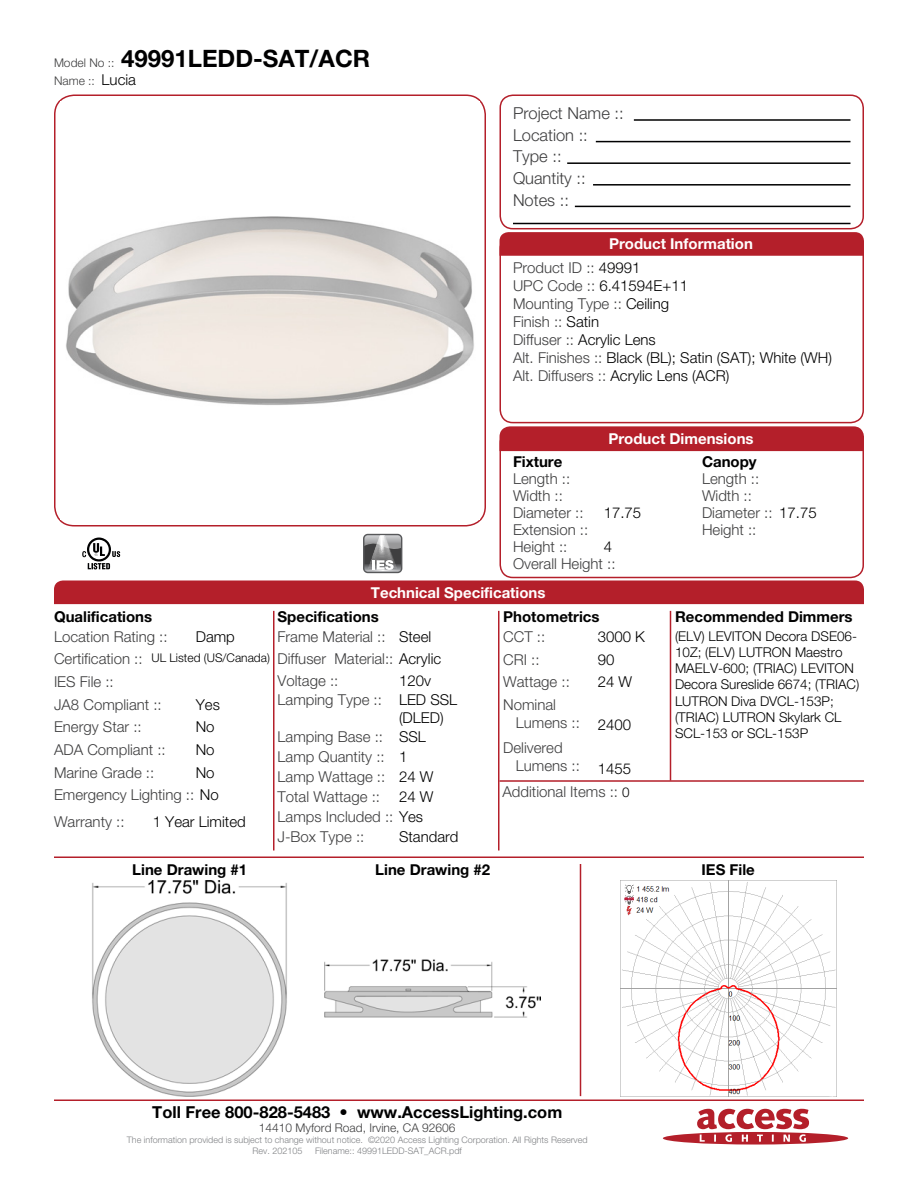
<style>
.page{position:relative;width:918px;height:1188px;background:#fff}
.page>*{position:absolute;margin:0;border:0;box-sizing:border-box;transform-origin:0 0}
.t1{font:700 24px "Helvetica Neue LT Std";color:#000001}
.Left_Justify{font:300 16.5px "Helvetica Neue LT Std";color:#3e3e3f}
.t2{font:700 16.5px "Helvetica Neue LT Std";color:#000001}
.Left_Justify-2{font:300 15px/18px "Helvetica Neue LT Std";color:#3e3e3f}
.Left_Justify-3{font:300 15px/18px "Helvetica Neue LT Std";color:#000001}
.Left_Justify-4{font:700 15px "Helvetica Neue LT Std";color:#000001}
.t3{font:700 15px "Helvetica Neue LT Std";color:#fff}
.Left_Justify-5{font:300 13.5px/16.2px "Helvetica Neue LT Std";color:#000001}
.t4{font:300 12px "Helvetica Neue LT Std";color:#3e3e3f}
.Left_Justify-6{font:300 12px "Helvetica Neue LT Std";color:#000001}
.t5{font:300 9px "Helvetica Neue LT Std";color:#808285}
.s1{font-weight:300;font-size:12px;color:#3e3e3f}
.s2{font-size:15px;color:#000001}
.s3{color:#000001}
.s4{color:#3e3e3f}
.s5{font-size:13.5px;color:#000001}
</style>
<div class="page">
<svg style="left:663px;top:1109px;width:185px;height:36px"></svg>
<div style="left:499px;top:94px;width:365px;height:135px;border:2px solid #b41f2a;border-radius:13px"></div>
<div style="left:499px;top:235px;width:365px;height:188px;border:2px solid #b41f2a;border-radius:13px"></div>
<div style="left:499px;top:430px;width:365px;height:148px;border:2px solid #b41f2a;border-radius:13px"></div>
<hr style="left:634px;top:119px;width:217px;height:2px;background:#000001">
<hr style="left:596px;top:141px;width:254px;height:1px;background:#000001">
<hr style="left:593px;top:184px;width:258px;height:2px;background:#000001">
<hr style="left:567px;top:162px;width:283px;height:2px;background:#000001">
<hr style="left:575px;top:206px;width:275px;height:1px;background:#000001">
<hr style="left:513px;top:223px;width:337px;height:1px;background:#000001">
<svg style="left:500px;top:232px;width:364px;height:24px;background:#b5232d"></svg>
<div style="left:500px;top:426px;width:364px;height:25px;background:#b41f2a"></div>
<div style="left:54px;top:580px;width:810px;height:24px;background:#b41f2a"></div>
<hr style="left:54px;top:856px;width:810px;height:2px;background:#b41f2a">
<hr style="left:54px;top:1100px;width:810px;height:1px;background:#b41f2a">
<hr style="left:670px;top:611px;width:1px;height:170px;background:#b41f2a">
<hr style="left:580px;top:864px;width:1px;height:232px;background:#b41f2a">
<hr style="left:498px;top:611px;width:2px;height:239px;background:#b41f2a">
<hr style="left:273px;top:611px;width:1px;height:239px;background:#b41f2a">
<div style="left:54px;top:94px;width:432px;height:432px;border:2px solid #b41f2a;border-radius:20px"></div>
<hr style="left:500px;top:780px;width:364px;height:2px;background:#b41f2a">
<img style="left:61px;top:216px;width:418px;height:304px">
<svg style="left:82px;top:538px;width:39px;height:32px"></svg>
<div style="left:363px;top:534px;width:39px;height:39px;border:1px solid #57585a;border-radius:4px"></div>
<svg style="left:363px;top:535px;width:40px;height:37px"></svg>
<img style="left:92px;top:881px;width:195px;height:216px">
<img style="left:325px;top:959px;width:216px;height:59px">
<img style="left:620px;top:881px;width:216px;height:216px">
<p class="t1" style="left:54px;top:44px;width:318px"><span class="s1">Model No ::</span> 49991LEDD-SAT/ACR</p>
<p class="t4" style="left:54px;top:73px;width:84px">Name :: <span class="s2">Lucia</span></p>
<p class="Left_Justify" style="left:513px;top:103px;width:112px">Project Name ::</p>
<p class="Left_Justify" style="left:513px;top:125px;width:76px">Location ::</p>
<p class="Left_Justify" style="left:513px;top:146px;width:50px">Type ::</p>
<p class="Left_Justify" style="left:513px;top:168px;width:74px">Quantity ::</p>
<p class="Left_Justify" style="left:513px;top:190px;width:57px">Notes ::</p>
<p class="t3" style="left:609px;top:235px;width:145px">Product Information</p>
<p class="Left_Justify-2" style="left:513px;top:259px;width:129px">Product ID :: <span class="s3">49991</span></p>
<p class="Left_Justify-3" style="left:513px;top:277px;width:177px"><span class="s4">UPC Code ::</span> 6.41594E+11</p>
<p class="Left_Justify-2" style="left:513px;top:295px;width:158px">Mounting Type :: <span class="s3">Ceiling</span></p>
<p class="Left_Justify-2" style="left:513px;top:313px;width:88px">Finish :: <span class="s3">Satin</span></p>
<p class="Left_Justify-3" style="left:513px;top:331px;width:144px"><span class="s4">Diffuser ::</span> Acrylic Lens</p>
<p class="Left_Justify-3" style="left:513px;top:349px;width:320px"><span class="s4">Alt. Finishes ::</span> Black (BL); Satin (SAT); White (WH)</p>
<p class="Left_Justify-3" style="left:513px;top:367px;width:218px"><span class="s4">Alt. Diffusers ::</span> Acrylic Lens (ACR)</p>
<p class="t3" style="left:608px;top:429px;width:147px">Product Dimensions</p>
<p class="Left_Justify-4" style="left:513px;top:453px;width:51px">Fixture</p>
<p class="Left_Justify-4" style="left:702px;top:453px;width:56px">Canopy</p>
<p class="Left_Justify-2" style="left:513px;top:470px;width:59px">Length ::</p>
<p class="Left_Justify-2" style="left:702px;top:470px;width:59px">Length ::</p>
<p class="Left_Justify-2" style="left:513px;top:487px;width:51px">Width ::</p>
<p class="Left_Justify-2" style="left:513px;top:537px;width:56px">Height ::</p>
<p class="Left_Justify-3" style="left:604px;top:537px;width:10px">4</p>
<p class="Left_Justify-2" style="left:702px;top:487px;width:51px">Width ::</p>
<p class="Left_Justify-2" style="left:513px;top:503px;width:72px">Diameter ::</p>
<p class="Left_Justify-2" style="left:513px;top:520px;width:77px">Extension ::</p>
<p class="Left_Justify-3" style="left:604px;top:503px;width:39px">17.75</p>
<p class="Left_Justify-2" style="left:702px;top:503px;width:116px">Diameter :: <span class="s3">17.75</span></p>
<p class="Left_Justify-2" style="left:702px;top:520px;width:56px">Height ::</p>
<p class="Left_Justify-2" style="left:513px;top:554px;width:104px">Overall Height ::</p>
<p class="t3" style="left:371px;top:583px;width:176px">Technical Specifications</p>
<p class="Left_Justify-4" style="left:54px;top:607px;width:100px">Qualifications</p>
<p class="Left_Justify-4" style="left:503px;top:607px;width:98px">Photometrics</p>
<p class="Left_Justify-4" style="left:675px;top:607px;width:179px">Recommended Dimmers</p>
<p class="Left_Justify-4" style="left:278px;top:607px;width:103px">Specifications</p>
<p class="Left_Justify-3" style="left:399px;top:627px;width:34px">Steel</p>
<p class="Left_Justify-3" style="left:399px;top:671px;width:33px">120v</p>
<p class="Left_Justify-3" style="left:196px;top:627px;width:41px">Damp</p>
<p class="Left_Justify-3" style="left:598px;top:627px;width:49px">3000 K</p>
<p class="Left_Justify-5" style="left:675px;top:628px;width:186px">(ELV) LEVITON Decora DSE06-<br>10Z; (ELV) LUTRON Maestro<br>MAELV-600; (TRIAC) LEVITON<br>Decora Sureslide 6674; (TRIAC)<br>LUTRON Diva DVCL-153P; (TRIAC) LUTRON Skylark CL<br>SCL-153 or SCL-153P</p>
<p class="Left_Justify-2" style="left:54px;top:627px;width:115px">Location Rating ::</p>
<p class="Left_Justify-2" style="left:503px;top:627px;width:43px">CCT ::</p>
<p class="Left_Justify-2" style="left:503px;top:650px;width:38px">CRI ::</p>
<p class="Left_Justify-2" style="left:503px;top:673px;width:68px">Wattage ::</p>
<p class="Left_Justify-2" style="left:516px;top:695px;width:66px;text-indent:-13px">Nominal<br>Lumens ::</p>
<p class="Left_Justify-2" style="left:516px;top:738px;width:66px;text-indent:-13px">Delivered<br>Lumens ::</p>
<p class="Left_Justify-2" style="left:278px;top:627px;width:110px">Frame Material ::</p>
<p class="Left_Justify-2" style="left:278px;top:671px;width:62px">Voltage ::</p>
<p class="Left_Justify-2" style="left:54px;top:650px;width:90px">Certification ::</p>
<p class="Left_Justify-2" style="left:54px;top:695px;width:109px">JA8 Compliant ::</p>
<p class="Left_Justify-6" style="left:152px;top:651px;width:120px">UL Listed (US/Canada)</p>
<p class="Left_Justify-3" style="left:196px;top:695px;width:26px">Yes</p>
<p class="Left_Justify-3" style="left:196px;top:718px;width:20px">No</p>
<p class="Left_Justify-3" style="left:196px;top:740px;width:20px">No</p>
<p class="Left_Justify-3" style="left:196px;top:763px;width:20px">No</p>
<p class="Left_Justify-2" style="left:278px;top:650px;width:165px">Diffuser Material:: <span class="s3">Acrylic</span></p>
<p class="Left_Justify-2" style="left:278px;top:691px;width:106px">Lamping Type ::</p>
<p class="Left_Justify-2" style="left:278px;top:727px;width:107px">Lamping Base ::</p>
<p class="Left_Justify-2" style="left:278px;top:747px;width:109px">Lamp Quantity ::</p>
<p class="Left_Justify-2" style="left:278px;top:767px;width:109px">Lamp Wattage ::</p>
<p class="Left_Justify-2" style="left:278px;top:787px;width:104px">Total Wattage ::</p>
<p class="Left_Justify-2" style="left:278px;top:808px;width:147px">Lamps Included :: <span class="s3">Yes</span></p>
<p class="Left_Justify-2" style="left:278px;top:828px;width:88px">J-Box Type ::</p>
<p class="Left_Justify-3" style="left:598px;top:650px;width:18px">90</p>
<p class="Left_Justify-3" style="left:598px;top:673px;width:36px">24 W</p>
<p class="Left_Justify-3" style="left:598px;top:716px;width:35px">2400</p>
<p class="Left_Justify-3" style="left:598px;top:759px;width:35px">1455</p>
<p class="Left_Justify-2" style="left:54px;top:673px;width:61px">IES File ::</p>
<p class="Left_Justify-2" style="left:54px;top:718px;width:89px">Energy Star ::</p>
<p class="Left_Justify-2" style="left:54px;top:740px;width:113px">ADA Compliant ::</p>
<p class="Left_Justify-2" style="left:54px;top:763px;width:102px">Marine Grade ::</p>
<p class="Left_Justify-2" style="left:54px;top:786px;width:166px">Emergency Lighting :: <span class="s3">No</span></p>
<p class="Left_Justify-3" style="left:399px;top:691px;width:60px">LED SSL (DLED)</p>
<p class="Left_Justify-3" style="left:399px;top:727px;width:28px">SSL</p>
<p class="Left_Justify-3" style="left:399px;top:747px;width:10px">1</p>
<p class="Left_Justify-3" style="left:399px;top:767px;width:36px">24 W</p>
<p class="Left_Justify-3" style="left:399px;top:787px;width:36px">24 W</p>
<p class="Left_Justify-2" style="left:502px;top:782px;width:129px">Additional Items :: <span class="s5">0</span></p>
<p class="Left_Justify-2" style="left:54px;top:813px;width:72px">Warranty ::</p>
<p class="Left_Justify-3" style="left:153px;top:813px;width:95px">1 Year Limited</p>
<p class="Left_Justify-3" style="left:399px;top:828px;width:61px">Standard</p>
<p class="Left_Justify-4" style="left:132px;top:860px;width:116px">Line Drawing #1</p>
<p class="Left_Justify-4" style="left:375px;top:860px;width:116px">Line Drawing #2</p>
<p class="Left_Justify-4" style="left:702px;top:860px;width:55px">IES File</p>
<p class="t2" style="left:152px;top:1101px;width:412px">Toll Free 800-828-5483 • www.AccessLighting.com</p>
<p class="t4" style="left:259px;top:1120px;width:198px">14410 Myford Road, Irvine, CA 92606</p>
<p class="t5" style="left:127px;top:1134px;width:462px">The information provided is subject to change without notice. ©2020 Access Lighting Corporation. All Rights Reserved</p>
<p class="t5" style="left:253px;top:1145px;width:51px">Rev. 202105</p>
<p class="t5" style="left:315px;top:1145px;width:148px">Filename:: 49991LEDD-SAT_ACR.pdf</p>
</div>
